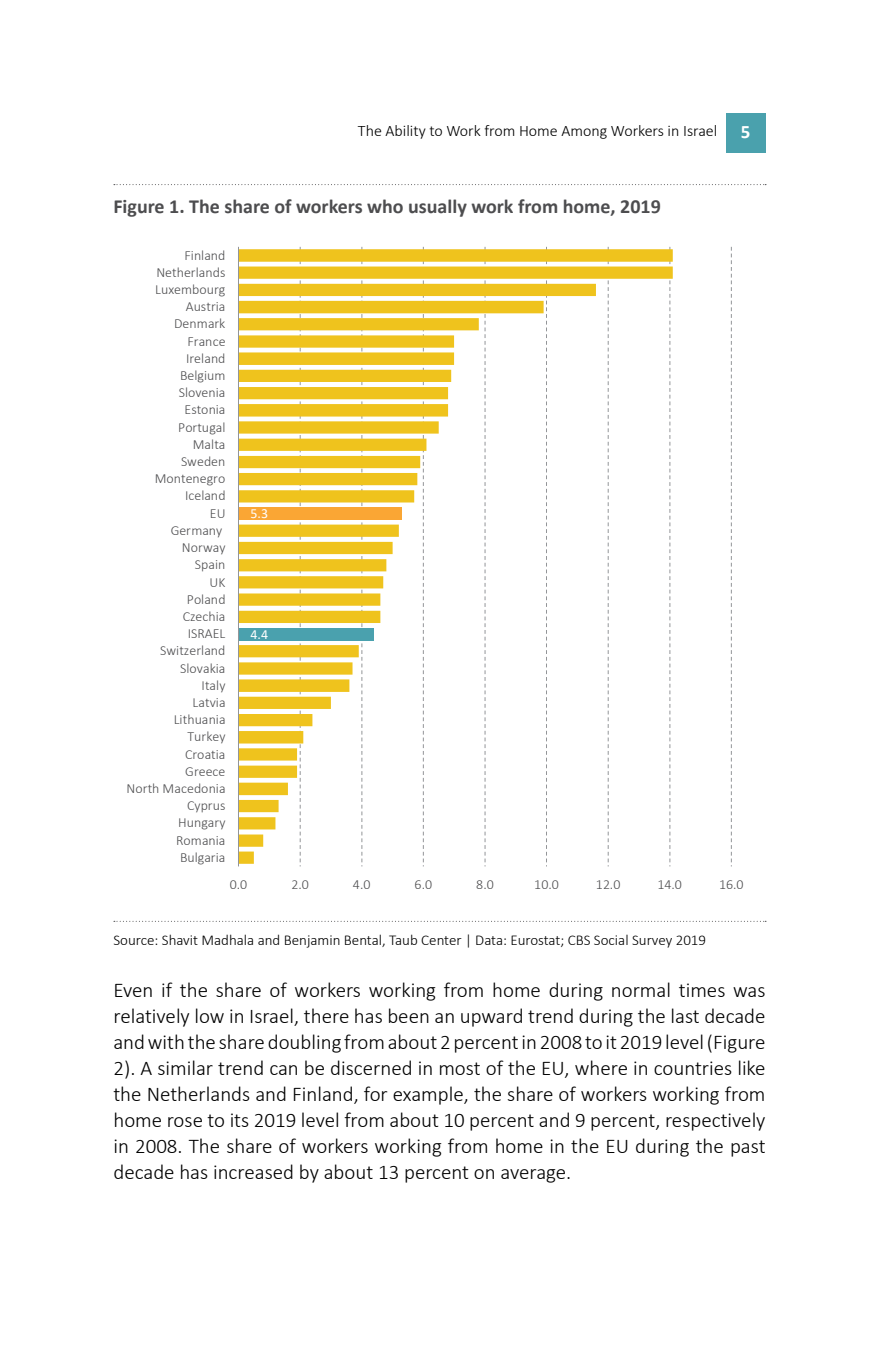
<style>
.page{position:relative;width:879px;height:1361px;background:#fff}
.page>*{position:absolute;margin:0;border:0;box-sizing:border-box;transform-origin:0 0}
.t1{font:300 21px/26px "Calibri";color:#000;text-align:justify}
.t2{font:700 20px "Calibri";color:#4d4d4f}
.t3{font:300 16px "Calibri";color:#000}
.t4{font:300 15px "Calibri";color:#000}
.t5{font:300 14px "Calibri";color:#4d4d4f}
.t6{font:14px "Calibri";color:#fff}
.s1{font-weight:700;font-size:19px;color:#fff}
</style>
<div class="page">
<svg style="left:114px;top:184px;width:652px;height:1px"></svg>
<svg style="left:114px;top:921px;width:652px;height:1px"></svg>
<svg style="left:731px;top:247px;width:1px;height:619px"></svg>
<svg style="left:239px;top:249px;width:434px;height:615px"></svg>
<hr style="left:238px;top:247px;width:1px;height:619px;background:#939598">
<div style="left:726px;top:113px;width:39px;height:40px;background:#4aa1ad"></div>
<p class="t3" style="left:358px;top:121px;width:394px">The Ability to Work from Home Among Workers in Israel <span class="s1">5</span></p>
<p class="t2" style="left:113px;top:193px;width:549px">Figure 1. The share of workers who usually work from home, 2019</p>
<p class="t5" style="left:184px;top:246px;width:43px">Finland</p>
<p class="t5" style="left:156px;top:263px;width:70px">Netherlands</p>
<p class="t5" style="left:155px;top:281px;width:72px">Luxembourg</p>
<p class="t5" style="left:186px;top:298px;width:41px">Austria</p>
<p class="t5" style="left:174px;top:315px;width:53px">Denmark</p>
<p class="t5" style="left:187px;top:332px;width:40px">France</p>
<p class="t5" style="left:186px;top:349px;width:41px">Ireland</p>
<p class="t5" style="left:180px;top:367px;width:47px">Belgium</p>
<p class="t5" style="left:179px;top:384px;width:48px">Slovenia</p>
<p class="t5" style="left:184px;top:401px;width:43px">Estonia</p>
<p class="t5" style="left:178px;top:418px;width:49px">Portugal</p>
<p class="t5" style="left:193px;top:435px;width:34px">Malta</p>
<p class="t5" style="left:181px;top:453px;width:46px">Sweden</p>
<p class="t5" style="left:155px;top:470px;width:72px">Montenegro</p>
<p class="t5" style="left:185px;top:487px;width:42px">Iceland</p>
<p class="t5" style="left:210px;top:504px;width:17px">EU</p>
<p class="t5" style="left:171px;top:521px;width:53px">Germany</p>
<p class="t5" style="left:182px;top:539px;width:45px">Norway</p>
<p class="t5" style="left:195px;top:556px;width:32px">Spain</p>
<p class="t5" style="left:210px;top:573px;width:17px">UK</p>
<p class="t5" style="left:187px;top:590px;width:40px">Poland</p>
<p class="t5" style="left:183px;top:607px;width:44px">Czechia</p>
<p class="t5" style="left:188px;top:625px;width:39px">ISRAEL</p>
<p class="t5" style="left:160px;top:642px;width:67px">Switzerland</p>
<p class="t5" style="left:180px;top:659px;width:47px">Slovakia</p>
<p class="t5" style="left:202px;top:676px;width:25px">Italy</p>
<p class="t5" style="left:193px;top:693px;width:34px">Latvia</p>
<p class="t5" style="left:174px;top:711px;width:53px">Lithuania</p>
<p class="t5" style="left:187px;top:728px;width:40px">Turkey</p>
<p class="t5" style="left:185px;top:745px;width:42px">Croatia</p>
<p class="t5" style="left:185px;top:762px;width:42px">Greece</p>
<p class="t5" style="left:127px;top:779px;width:100px">North Macedonia</p>
<p class="t5" style="left:187px;top:797px;width:40px">Cyprus</p>
<p class="t5" style="left:178px;top:814px;width:49px">Hungary</p>
<p class="t5" style="left:176px;top:831px;width:51px">Romania</p>
<p class="t5" style="left:180px;top:848px;width:47px">Bulgaria</p>
<p class="t6" style="left:251px;top:504px;width:19px">5.3</p>
<p class="t6" style="left:251px;top:624px;width:19px">4.4</p>
<p class="t5" style="left:230px;top:875px;width:19px">0.0</p>
<p class="t5" style="left:291px;top:875px;width:19px">2.0</p>
<p class="t5" style="left:353px;top:875px;width:19px">4.0</p>
<p class="t5" style="left:414px;top:875px;width:19px">6.0</p>
<p class="t5" style="left:476px;top:875px;width:19px">8.0</p>
<p class="t5" style="left:534px;top:875px;width:26px">10.0</p>
<p class="t5" style="left:596px;top:875px;width:26px">12.0</p>
<p class="t5" style="left:657px;top:875px;width:26px">14.0</p>
<p class="t5" style="left:719px;top:875px;width:26px">16.0</p>
<p class="t4" style="left:113px;top:930px;width:594px">Source: Shavit Madhala and Benjamin Bental, Taub Center | Data: Eurostat; CBS Social Survey 2019</p>
<p class="t1" style="left:113px;top:976px;width:653px">Even if the share of workers working from home during normal times was relatively low in Israel, there has been an upward trend during the last decade and with the share doubling from about 2 percent in 2008 to it 2019 level (Figure 2). A similar trend can be discerned in most of the EU, where in countries like the Netherlands and Finland, for example, the share of workers working from home rose to its 2019 level from about 10 percent and 9 percent, respectively in 2008. The share of workers working from home in the EU during the past decade has increased by about 13 percent on average.</p>
</div>
